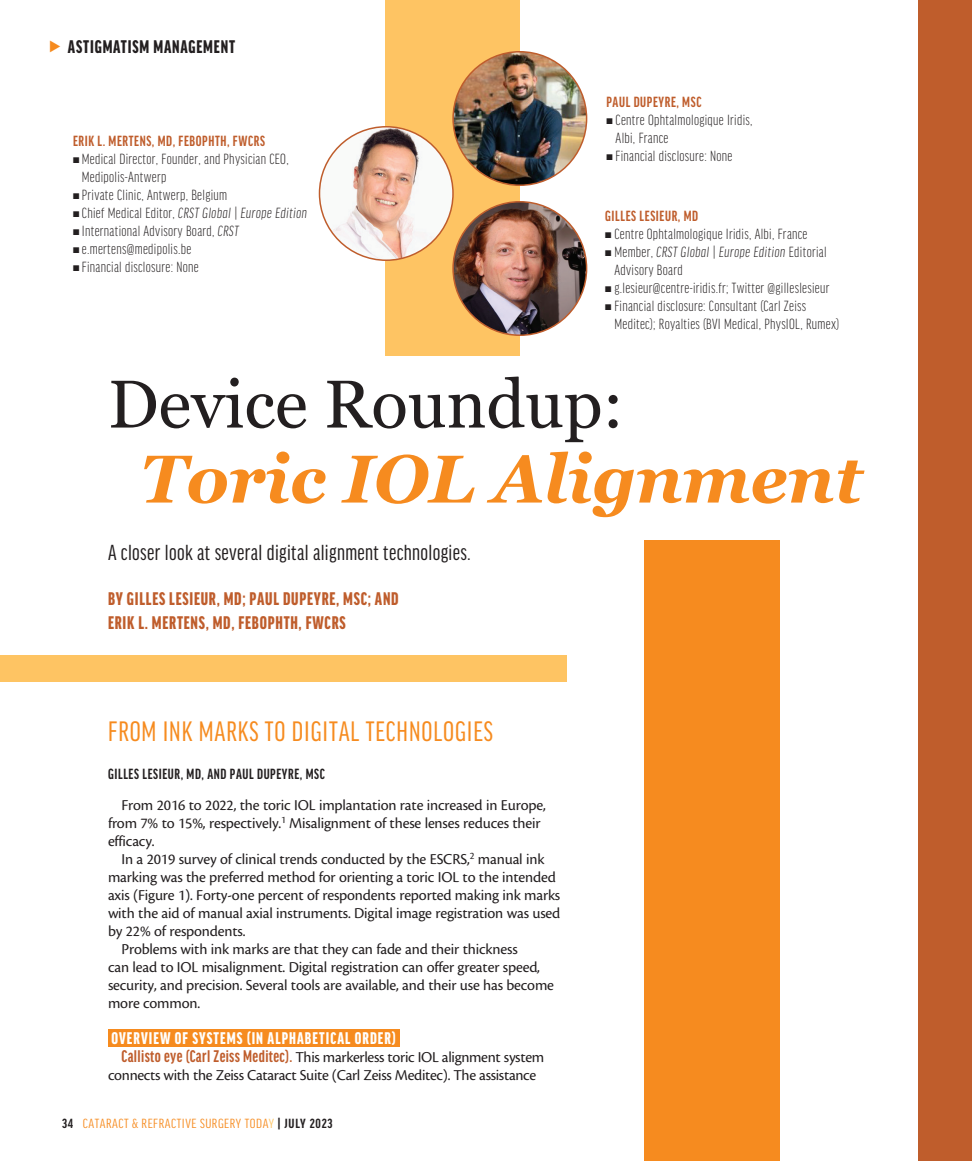
<style>
.page{position:relative;width:972px;height:1161px;background:#fff}
.page>*{position:absolute;margin:0;border:0;box-sizing:border-box;transform-origin:0 0}
.t1{font:italic 700 67.5px "Georgia";color:#f68b1f}
.t2{font:67.5px "Georgia";color:#231f20}
.sidebar_h1{font:30px "Good Headline Pro X Cond News";letter-spacing:.03em;color:#f68b1f}
.deck{font:23.25px "Good Headline Pro X Cond News";letter-spacing:.015em;color:#231f20}
.author{font:900 extra-condensed 19.5px/24px "Good Headline Pro";letter-spacing:.04em;color:#bf5d2c}
.t3{font:900 extra-condensed 19.5px "Good Headline Pro";letter-spacing:.045em;color:#231f20}
.subhead{font:900 extra-condensed 18px "Good Headline Pro";letter-spacing:.06em;color:#fff}
.body{font:15.75px/18px "Cronos Pro";letter-spacing:-.01em;color:#231f20}
.bio_info{font:300 extra-condensed 15.75px/18px "Good Headline Pro";letter-spacing:.02em;color:#231f20}
.bio_name_no_line{font:700 extra-condensed 15.75px "Good Headline Pro";letter-spacing:.04em;color:#bf5d2c}
.bio_info-2{font:italic 300 extra-condensed 15.75px "Good Headline Pro";letter-spacing:.03em;color:#231f20}
.sidebar_author{font:700 extra-condensed 15.75px "Good Headline Pro";letter-spacing:.04em;color:#231f20}
.t4{font:extra-condensed 14.1px "Good Headline Pro";letter-spacing:.035em;color:#f68b1f;scale:1.11 1}
.s1{font-style:normal}
.s2{font-style:italic}
.s3{font-family:"Good Headline Pro";font-weight:700;font-stretch:extra-condensed;font-size:18px;color:#bf5d2c}
.s4{font-weight:700;color:#231f20}
.s5{color:#fec463}
</style>
<div class="page">
<div style="left:108px;top:1029px;width:292px;height:18px;background:#f68b1f"></div>
<div style="left:644px;top:540px;width:135px;height:621px;background:#f68b1f"></div>
<div style="left:385px;top:0;width:135px;height:356px;background:#fec463"></div>
<img style="left:453px;top:52px;width:134px;height:133px;border-radius:67px">
<div style="left:918px;top:0;width:54px;height:1161px;background:#bf5d2c"></div>
<img style="left:453px;top:202px;width:134px;height:133px;border-radius:67px">
<div style="left:0;top:656px;width:567px;height:26px;background:#fec463"></div>
<img style="left:320px;top:127px;width:133px;height:133px;border-radius:67px">
<p class="t3" style="left:68px;top:37px;width:169px">ASTIGMATISM MANAGEMENT</p>
<p class="bio_name_no_line" style="left:73px;top:133px;width:193px">ERIK L. MERTENS, MD, FEBOPHTH, FWCRS</p>
<p class="bio_info" style="left:82px;top:150px;width:208px;text-indent:-9px">■ Medical Director, Founder, and Physician CEO,<br>Medipolis-Antwerp</p>
<p class="bio_info" style="left:73px;top:186px;width:156px">■ Private Clinic, Antwerp, Belgium</p>
<p class="bio_info-2" style="left:73px;top:206px;width:236px">■ <span class="s1">Chief Medical Editor,</span> CRST Global | Europe Edition</p>
<p class="bio_info" style="left:73px;top:222px;width:167px">■ International Advisory Board, <span class="s2">CRST</span></p>
<p class="bio_info" style="left:73px;top:240px;width:120px">■ e.mertens@medipolis.be</p>
<p class="bio_info" style="left:73px;top:258px;width:127px">■ Financial disclosure: None</p>
<p class="bio_name_no_line" style="left:606px;top:94px;width:97px">PAUL DUPEYRE, MSC</p>
<p class="bio_info" style="left:616px;top:111px;width:139px;text-indent:-9px">■ Centre Ophtalmologique Iridis,<br>Albi, France</p>
<p class="bio_info" style="left:606px;top:147px;width:128px">■ Financial disclosure: None</p>
<p class="bio_name_no_line" style="left:605px;top:208px;width:94px">GILLES LESIEUR, MD</p>
<p class="bio_info" style="left:605px;top:225px;width:204px">■ Centre Ophtalmologique Iridis, Albi, France</p>
<p class="bio_info" style="left:614px;top:243px;width:214px;text-indent:-9px">■ Member, <span class="s2">CRST Global | Europe Edition</span> Editorial<br>Advisory Board</p>
<p class="bio_info" style="left:605px;top:279px;width:226px">■ g.lesieur@centre-iridis.fr; Twitter @gilleslesieur</p>
<p class="bio_info" style="left:614px;top:297px;width:226px;text-indent:-9px">■ Financial disclosure: Consultant (Carl Zeiss<br>Meditec); Royalties (BVI Medical, PhysIOL, Rumex)</p>
<p class="t2" style="left:108px;top:355px;width:517px">Device Roundup:</p>
<p class="t1" style="left:140px;top:429px;width:724px">Toric IOL Alignment</p>
<p class="deck" style="left:108px;top:541px;width:364px">A closer look at several digital alignment technologies.</p>
<p class="author" style="left:108px;top:586px;width:292px">BY GILLES LESIEUR, MD; PAUL DUPEYRE, MSC; AND<br>ERIK L. MERTENS, MD, FEBOPHTH, FWCRS</p>
<p class="sidebar_h1" style="left:108px;top:717px;width:386px">FROM INK MARKS TO DIGITAL TECHNOLOGIES</p>
<p class="sidebar_author" style="left:108px;top:766px;width:218px">GILLES LESIEUR, MD, AND PAUL DUPEYRE, MSC</p>
<p class="body" style="left:108px;top:796px;width:439px;text-indent:14px">From 2016 to 2022, the toric IOL implantation rate increased in Europe, from 7% to 15%, respectively.<sup>1</sup> Misalignment of these lenses reduces their efficacy.</p>
<p class="body" style="left:108px;top:850px;width:454px;text-indent:14px">In a 2019 survey of clinical trends conducted by the ESCRS,<sup>2</sup> manual ink marking was the preferred method for orienting a toric IOL to the intended axis (Figure 1). Forty-one percent of respondents reported making ink marks with the aid of manual axial instruments. Digital image registration was used by 22% of respondents.</p>
<p class="body" style="left:108px;top:940px;width:448px;text-indent:14px">Problems with ink marks are that they can fade and their thickness<br>can lead to IOL misalignment. Digital registration can offer greater speed, security, and precision. Several tools are available, and their use has become more common.</p>
<p class="subhead" style="left:111px;top:1029px;width:286px">OVERVIEW OF SYSTEMS (IN ALPHABETICAL ORDER)</p>
<p class="body" style="left:108px;top:1048px;width:438px;text-indent:14px"><span class="s3">Callisto eye (Carl Zeiss Meditec).</span> This markerless toric IOL alignment system connects with the Zeiss Cataract Suite (Carl Zeiss Meditec). The assistance</p>
<p class="t4" style="left:62px;top:1117px;width:245px"><span class="s4">34</span> CATARACT &amp; REFRACTIVE SURGERY TODA<span class="s5">Y</span> <span class="s4">| JULY 2023</span></p>
</div>
